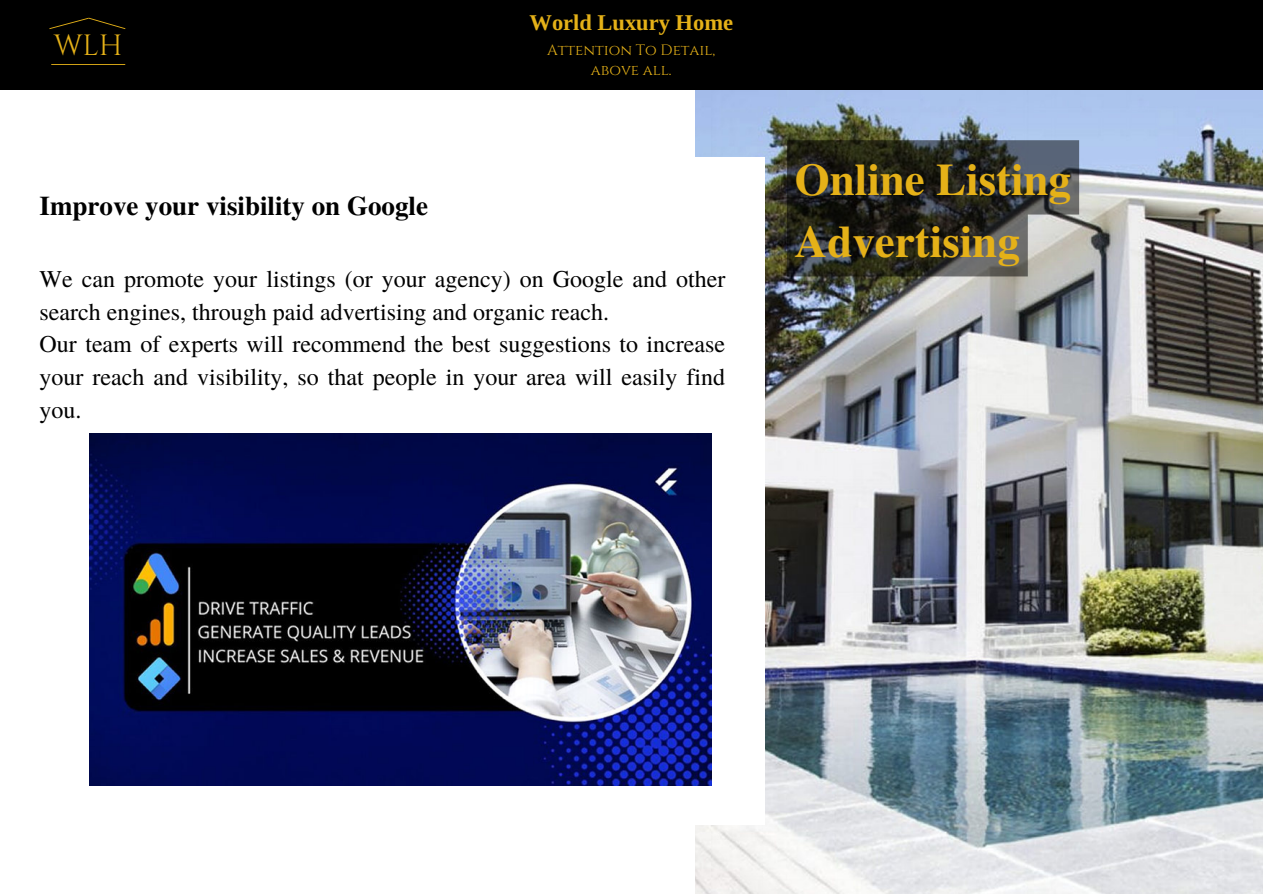
<style>
.page{position:relative;width:1263px;height:894px;background:#fff}
.page>*{position:absolute;margin:0;border:0;box-sizing:border-box;transform-origin:0 0}
.t1{font:700 45px/61.8px "Te X Gyre Termes";color:#e5b118}
.t2{font:29.25px "Cinzel";color:#e5b118}
.t3{font:700 27px "Te X Gyre Termes";color:#000}
.t4{font:24px/32.5px "Te X Gyre Termes";color:#000}
.t5{font:700 22.5px "Libra Serif Modern";color:#e5b118}
.t6{font:15px/20.2px "Cinzel";color:#e5b118;text-align:center}
</style>
<div class="page">
<img style="left:695px;top:90px;width:568px;height:803px">
<div style="left:0;top:0;width:1263px;height:90px;background:#000"></div>
<svg style="left:49px;top:17px;width:77px;height:12px"></svg>
<hr style="left:51px;top:64px;width:74px;height:1px;background:#e5b118">
<svg style="left:787px;top:140px;width:292px;height:136px;background:#3a3c38"></svg>
<div style="left:497px;top:158px;width:268px;height:667px;background:#fff"></div>
<img style="left:89px;top:434px;width:622px;height:350px">
<p class="t2" style="left:54px;top:27px;width:70px">WLH</p>
<p class="t3" style="left:40px;top:185px;width:390px">Improve your visibility on Google</p>
<p class="t5" style="left:529px;top:10px;width:205px">World Luxury Home</p>
<p class="t6" style="left:547px;top:40px;width:170px">Attention To Detail, above all.</p>
<p class="t4" style="left:40px;top:261px;width:687px">We can promote your listings (or your agency) on Google and other search engines, through paid advertising and organic reach.<br>Our team of experts will recommend the best suggestions to increase your reach and visibility, so that people in your area will easily find you.</p>
<h1 class="t1" style="left:795px;top:146px;width:278px">Online Listing<br>Advertising</h1>
</div>
